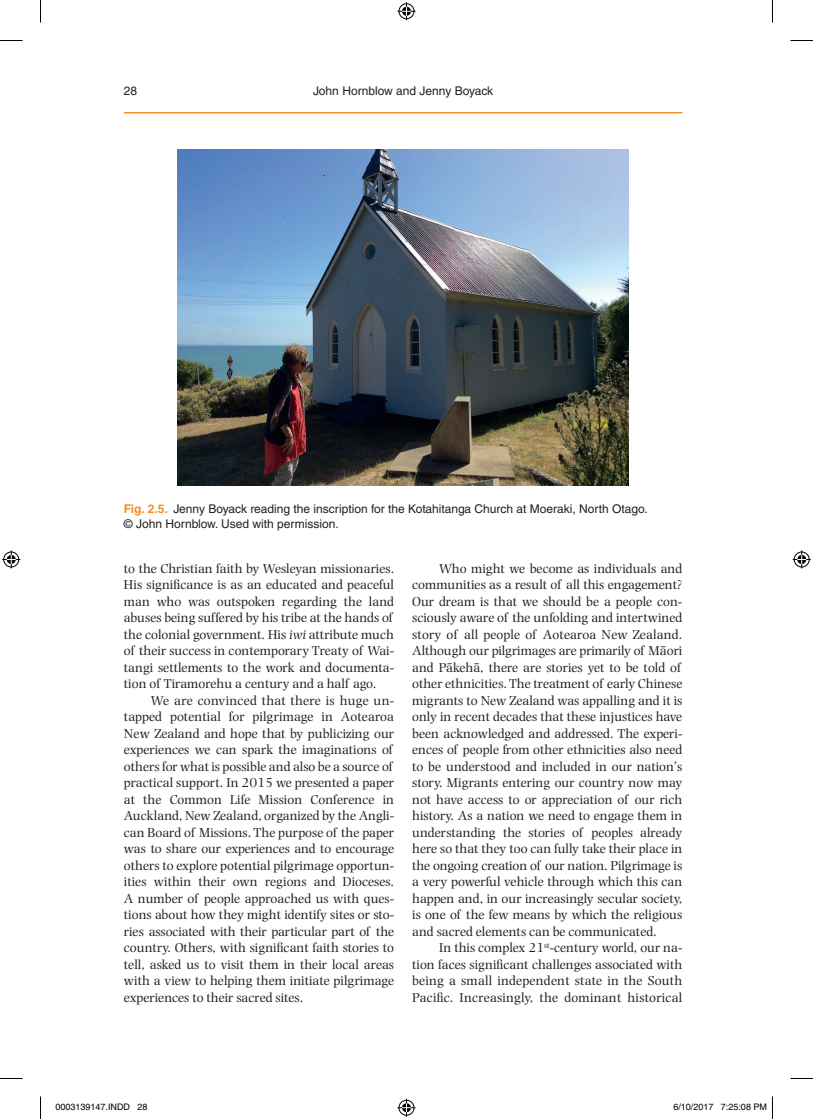
<style>
.page{position:relative;width:813px;height:1119px;background:#fff}
.page>*{position:absolute;margin:0;border:0;box-sizing:border-box;transform-origin:0 0}
.t1{font:13.5px/16.5px "Photina MT Std";color:#231f20}
.t2{font:12px/15px "Helvetica LT Std";color:#231f20}
.t3{font:9px "Helvetica";color:#000}
.s1{font-weight:700;color:#f68e1e}
.s2{font-style:italic}
.s3{font-family:"Gentium Plus"}
</style>
<div class="page">
<hr style="left:124px;top:112px;width:558px;height:1px;background:#f68e1e">
<img style="left:178px;top:149px;width:450px;height:336px">
<svg style="left:0;top:40px;width:22px;height:1px"></svg>
<svg style="left:790px;top:40px;width:22px;height:1px"></svg>
<svg style="left:0;top:1078px;width:22px;height:1px"></svg>
<svg style="left:790px;top:1078px;width:22px;height:1px"></svg>
<svg style="left:40px;top:0;width:1px;height:23px"></svg>
<svg style="left:40px;top:1096px;width:1px;height:22px"></svg>
<svg style="left:772px;top:0;width:1px;height:23px"></svg>
<svg style="left:772px;top:1096px;width:1px;height:22px"></svg>
<svg style="left:397px;top:2px;width:18px;height:18px"></svg>
<svg style="left:397px;top:1098px;width:18px;height:18px"></svg>
<svg style="left:2px;top:550px;width:18px;height:18px"></svg>
<svg style="left:792px;top:550px;width:18px;height:18px"></svg>
<p class="t2" style="left:124px;top:83px;width:15px">28</p>
<p class="t2" style="left:313px;top:83px;width:182px">John Hornblow and Jenny Boyack</p>
<p class="t2" style="left:124px;top:501px;width:525px"><span class="s1">Fig. 2.5.</span> Jenny Boyack reading the inscription for the Kotahitanga Church at Moeraki, North Otago. © John Hornblow. Used with permission.</p>
<p class="t1" style="left:124px;top:560px;width:272px">to the Christian faith by Wesleyan missionaries.<br>His significance is as an educated and peaceful man who was outspoken regarding the land abuses being suffered by his tribe at the hands of the colonial government. His <span class="s2">iwi</span> attribute much of their success in contemporary Treaty of Wai&shy;tangi settlements to the work and documenta&shy;tion of Tiramorehu a century and a half ago.</p>
<p class="t1" style="left:124px;top:692px;width:272px;text-indent:27px">We are convinced that there is huge un&shy;tapped potential for pilgrimage in Aotearoa New Zealand and hope that by publicizing our experiences we can spark the imaginations of others for what is possible and also be a source of practical support. In 2015 we presented a paper at the Common Life Mission Conference in Auckland, New Zealand, organized by the Angli&shy;can Board of Missions. The purpose of the paper was to share our experiences and to encourage others to explore potential pilgrimage opportun&shy;ities within their own regions and Dioceses.<br>A number of people approached us with ques&shy;tions about how they might identify sites or sto&shy;ries associated with their particular part of the country. Others, with significant faith stories to tell, asked us to visit them in their local areas with a view to helping them initiate pilgrimage experiences to their sacred sites.</p>
<p class="t1" style="left:412px;top:560px;width:272px;text-indent:27px">Who might we become as individuals and communities as a result of all this engagement?<br>Our dream is that we should be a people con&shy;sciously aware of the unfolding and intertwined story of all people of Aotearoa New Zealand.<br>Although our pilgrimages are primarily of Ma<span class="s3">̄</span>ori and Pa<span class="s3">̄</span>keha<span class="s3">̄</span>, there are stories yet to be told of other ethnicities. The treatment of early Chinese migrants to New Zealand was appalling and it is only in recent decades that these injustices have been acknowledged and addressed. The experi&shy;ences of people from other ethnicities also need to be understood and included in our nation’s story. Migrants entering our country now may not have access to or appreciation of our rich history. As a nation we need to engage them in understanding the stories of peoples already here so that they too can fully take their place in the ongoing creation of our nation. Pilgrimage is a very powerful vehicle through which this can happen and, in our increasingly secular society, is one of the few means by which the religious and sacred elements can be communicated.</p>
<p class="t1" style="left:412px;top:939px;width:272px;text-align:justify;text-indent:27px">In this complex 21<sup>st</sup>-century world, our na&shy;tion faces significant challenges associated with being a small independent state in the South Pacific. Increasingly, the dominant historical</p>
<p class="t3" style="left:56px;top:1101px;width:94px">0003139147.INDD 28</p>
<p class="t3" style="left:673px;top:1101px;width:95px">6/10/2017 7:25:08 PM</p>
</div>
